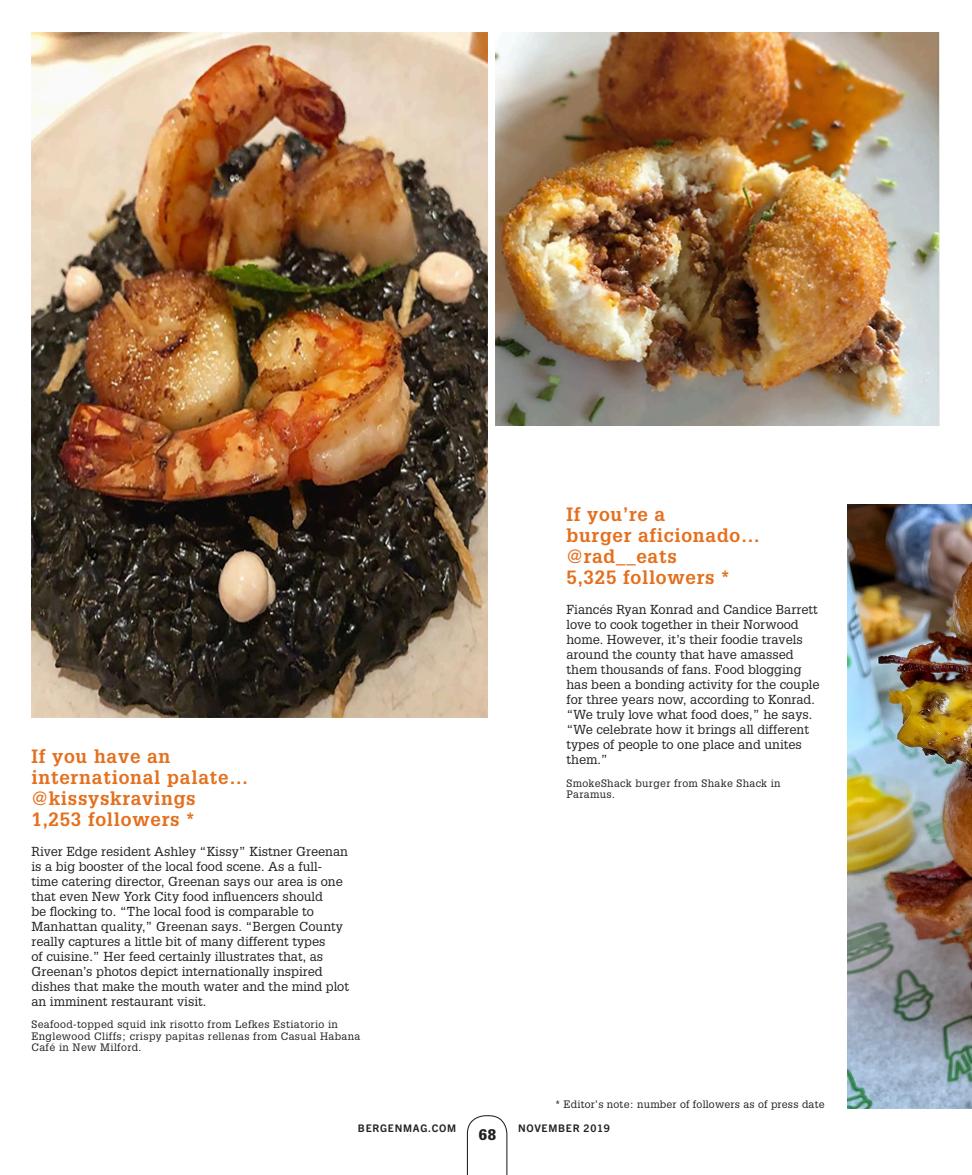
<style>
.page{position:relative;width:972px;height:1175px;background:#fff}
.page>*{position:absolute;margin:0;border:0;box-sizing:border-box;transform-origin:0 0}
.t1{font:700 18.75px "Glypha";letter-spacing:.04em;color:#e4701e}
.t2{font:900 15px "Glypha";color:#231f20}
.t3{font:12.75px/15px "Glypha";color:#231f20}
.SS16_Init_cap{font:10.5px/11.2px "Glypha";letter-spacing:.035em;color:#231f20}
.t4{font:700 10.5px "Trade Gothic Next SR Pro";letter-spacing:.07em;color:#231f20}
</style>
<div class="page">
<img style="left:848px;top:504px;width:124px;height:604px">
<svg style="left:467px;top:1115px;width:40px;height:59px"></svg>
<img style="left:32px;top:32px;width:456px;height:685px">
<img style="left:496px;top:32px;width:444px;height:393px">
<p class="t1" style="left:32px;top:744px;width:140px">If you have an</p>
<p class="t1" style="left:32px;top:765px;width:218px">international palate…</p>
<p class="t1" style="left:32px;top:786px;width:166px">@kissyskravings</p>
<p class="t1" style="left:32px;top:807px;width:165px">1,253 followers *</p>
<p class="t3" style="left:32px;top:843px;width:319px">River Edge resident Ashley “Kissy” Kistner Greenan is a big booster of the local food scene. As a full&shy;time catering director, Greenan says our area is one that even New York City food influencers should<br>be flocking to. “The local food is comparable to Manhattan quality,” Greenan says. “Bergen County really captures a little bit of many different types<br>of cuisine.” Her feed certainly illustrates that, as Greenan’s photos depict internationally inspired dishes that make the mouth water and the mind plot an imminent restaurant visit.</p>
<p class="SS16_Init_cap" style="left:32px;top:1018px;width:330px">Seafood-topped squid ink risotto from Lefkes Estiatorio in<br>Englewood Cliffs; crispy papitas rellenas from Casual Habana<br>Café in New Milford.</p>
<p class="t1" style="left:567px;top:503px;width:100px">If you’re a</p>
<p class="t1" style="left:567px;top:524px;width:195px">burger aficionado…</p>
<p class="t1" style="left:567px;top:545px;width:112px">@rad__eats</p>
<p class="t1" style="left:567px;top:566px;width:165px">5,325 followers *</p>
<p class="t3" style="left:567px;top:602px;width:254px">Fiancés Ryan Konrad and Candice Barrett love to cook together in their Norwood home. However, it’s their foodie travels around the county that have amassed them thousands of fans. Food blogging has been a bonding activity for the couple for three years now, according to Konrad. “We truly love what food does,” he says. “We celebrate how it brings all different types of people to one place and unites them.”</p>
<p class="SS16_Init_cap" style="left:567px;top:777px;width:216px">SmokeShack burger from Shake Shack in<br>Paramus.</p>
<p class="SS16_Init_cap" style="left:556px;top:1098px;width:271px">* Editor’s note: number of followers as of press date</p>
<p class="t4" style="left:358px;top:1121px;width:100px">BERGENMAG.COM</p>
<p class="t4" style="left:518px;top:1121px;width:93px">NOVEMBER 2019</p>
<p class="t2" style="left:479px;top:1125px;width:19px">68</p>
</div>
